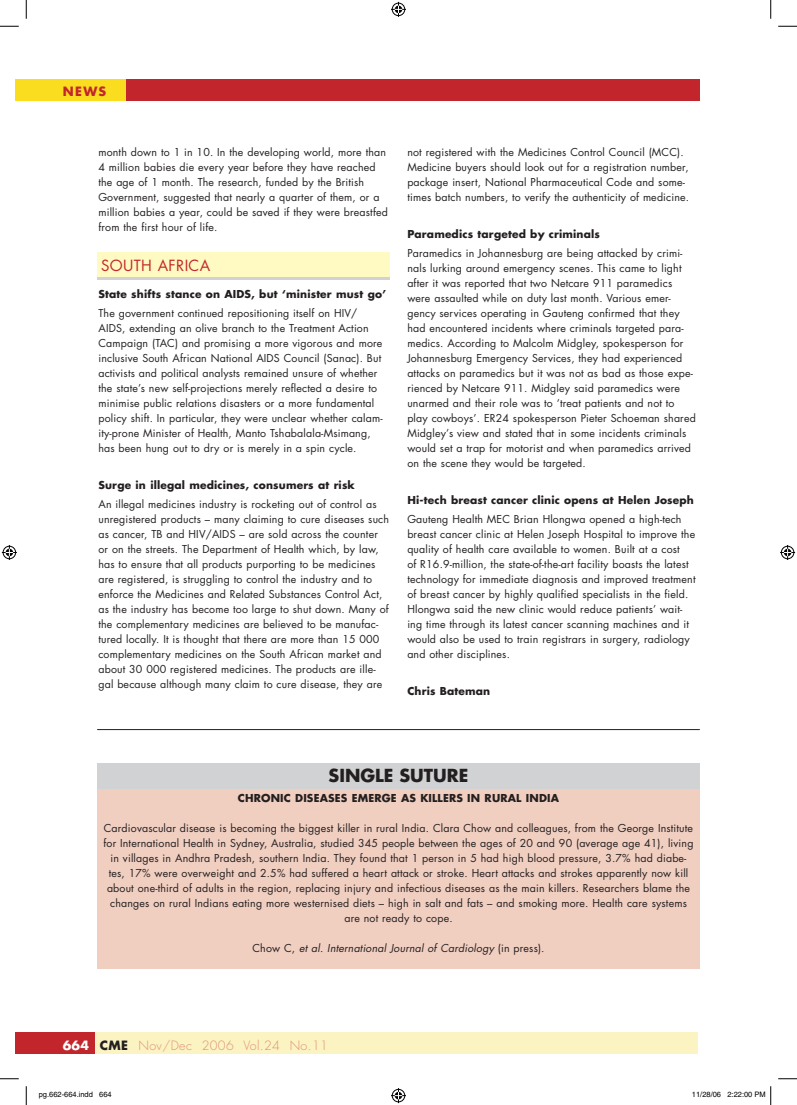
<style>
.page{position:relative;width:797px;height:1105px;background:#fff}
.page>*{position:absolute;margin:0;border:0;box-sizing:border-box;transform-origin:0 0}
.t1{font:700 17.5px "Futura";color:#231f20}
.t2{font:15px "Futura";letter-spacing:.025em;color:#c2262c}
.t3{font:300 12.5px "Futura";letter-spacing:.03em;color:#db9079}
.t4{font:700 12.5px "Futura";color:#c2262c}
.t5{font:10.62px/15px "Futura";letter-spacing:.015em;color:#231f20}
.t6{font:700 10.62px "Futura";letter-spacing:.015em;color:#231f20}
.t7{font:italic 10.62px "Futura";letter-spacing:.015em;color:#231f20}
.t8{font:7.5px "Helvetica";color:#000}
.s1{font-style:normal}
.s2{font-weight:700;color:#fff}
.s3{font-weight:700;color:#231f20}
</style>
<div class="page">
<div style="left:22px;top:1033px;width:676px;height:21px;background:#fcf3c2"></div>
<div style="left:16px;top:1033px;width:79px;height:21px;background:#c2262c"></div>
<div style="left:16px;top:79px;width:683px;height:22px;background:#c2262c"></div>
<div style="left:16px;top:79px;width:109px;height:22px;background:#fadd1f"></div>
<svg style="left:98px;top:276px;width:292px;height:4px"></svg>
<div style="left:98px;top:252px;width:292px;height:24px;background:#fffac1"></div>
<hr style="left:97px;top:729px;width:602px;height:1px;background:#231f20">
<div style="left:97px;top:787px;width:602px;height:182px;background:#f0cec0"></div>
<div style="left:97px;top:764px;width:602px;height:25px;background:#d1d2d4"></div>
<svg style="left:0;top:25px;width:19px;height:2px"></svg>
<svg style="left:778px;top:25px;width:19px;height:2px"></svg>
<svg style="left:0;top:1078px;width:19px;height:1px"></svg>
<svg style="left:778px;top:1078px;width:19px;height:1px"></svg>
<svg style="left:25px;top:0;width:2px;height:19px"></svg>
<svg style="left:25px;top:1086px;width:2px;height:19px"></svg>
<svg style="left:770px;top:0;width:1px;height:19px"></svg>
<svg style="left:391px;top:2px;width:15px;height:15px"></svg>
<svg style="left:391px;top:1088px;width:15px;height:15px"></svg>
<svg style="left:2px;top:545px;width:15px;height:15px"></svg>
<svg style="left:780px;top:545px;width:15px;height:15px"></svg>
<svg style="left:770px;top:1086px;width:1px;height:19px"></svg>
<p class="t4" style="left:63px;top:83px;width:45px">NEWS</p>
<p class="t5" style="left:98px;top:145px;width:291px">month down to 1 in 10. In the developing world, more than 4 million babies die every year before they have reached the age of 1 month. The research, funded by the British Government, suggested that nearly a quarter of them, or a million babies a year, could be saved if they were breastfed from the first hour of life.</p>
<h2 class="t2" style="left:101px;top:255px;width:100px">SOUTH africa</h2>
<p class="t6" style="left:98px;top:287px;width:289px">State shifts stance on AIDS, but ‘minister must go’</p>
<p class="t5" style="left:98px;top:305px;width:286px">The government continued repositioning itself on HIV/ AIDS, extending an olive branch to the Treatment Action Campaign (TAC) and promising a more vigorous and more inclusive South African National AIDS Council (Sanac). But activists and political analysts remained unsure of whether the state’s new self-projections merely reflected a desire to minimise public relations disasters or a more fundamental policy shift. In particular, they were unclear whether calam&shy;ity-prone Minister of Health, Manto Tshabalala-Msimang, has been hung out to dry or is merely in a spin cycle.</p>
<p class="t6" style="left:98px;top:478px;width:258px">Surge in illegal medicines, consumers at risk</p>
<p class="t5" style="left:98px;top:496px;width:292px">An illegal medicines industry is rocketing out of control as unregistered products – many claiming to cure diseases such as cancer, TB and HIV/AIDS – are sold across the counter or on the streets. The Department of Health which, by law, has to ensure that all products purporting to be medicines are registered, is struggling to control the industry and to enforce the Medicines and Related Substances Control Act, as the industry has become too large to shut down. Many of the complementary medicines are believed to be manufac&shy;tured locally. It is thought that there are more than 15 000 complementary medicines on the South African market and about 30 000 registered medicines. The products are ille&shy;gal because although many claim to cure disease, they are</p>
<p class="t5" style="left:407px;top:145px;width:283px">not registered with the Medicines Control Council (MCC).<br>Medicine buyers should look out for a registration number, package insert, National Pharmaceutical Code and some&shy;times batch numbers, to verify the authenticity of medicine.</p>
<p class="t6" style="left:407px;top:227px;width:194px">Paramedics targeted by criminals</p>
<p class="t5" style="left:407px;top:245px;width:290px">Paramedics in Johannesburg are being attacked by crimi&shy;nals lurking around emergency scenes. This came to light after it was reported that two Netcare 911 paramedics were assaulted while on duty last month. Various emer&shy;gency services operating in Gauteng confirmed that they had encountered incidents where criminals targeted para&shy;medics. According to Malcolm Midgley, spokesperson for Johannesburg Emergency Services, they had experienced attacks on paramedics but it was not as bad as those expe&shy;rienced by Netcare 911. Midgley said paramedics were unarmed and their role was to ‘treat patients and not to play cowboys’. ER24 spokesperson Pieter Schoeman shared Midgley’s view and stated that in some incidents criminals would set a trap for motorist and when paramedics arrived on the scene they would be targeted.</p>
<p class="t6" style="left:407px;top:493px;width:288px">Hi-tech breast cancer clinic opens at Helen Joseph</p>
<p class="t5" style="left:407px;top:511px;width:290px">Gauteng Health MEC Brian Hlongwa opened a high-tech breast cancer clinic at Helen Joseph Hospital to improve the quality of health care available to women. Built at a cost<br>of R16.9-million, the state-of-the-art facility boasts the latest technology for immediate diagnosis and improved treatment of breast cancer by highly qualified specialists in the field.<br>Hlongwa said the new clinic would reduce patients’ wait&shy;ing time through its latest cancer scanning machines and it would also be used to train registrars in surgery, radiology and other disciplines.</p>
<p class="t6" style="left:407px;top:683px;width:84px">Chris Bateman</p>
<h1 class="t1" style="left:328px;top:763px;width:12px">single</h1>
<h1 class="t1" style="left:399px;top:763px;width:46px">suture</h1>
<p class="t6" style="left:238px;top:791px;width:322px">CHRONIC DISEASES EMERGE AS KILLERS IN RURAL INDIA</p>
<p class="t5" style="left:103px;top:821px;width:591px;text-align:center">Cardiovascular disease is becoming the biggest killer in rural India. Clara Chow and colleagues, from the George I nstitute for International Health in Sydney, Australia, studied 345 people between the ages of 20 and 90 (average age 41), living in villages in Andhra Pradesh, southern India. They found that 1 person in 5 had high blood pressure, 3.7% had diabe&shy;tes, 17% were overweight and 2.5% had suffered a heart attack or stroke. Heart attacks and strokes apparently now kill about one-third of adults in the region, replacing injury and infectious diseases as the main killers. Researchers blame the changes on rural Indians eating more westernised diets – high in salt and fats – and smoking more. Health care systems are not ready to cope.</p>
<p class="t7" style="left:252px;top:941px;width:293px"><span class="s1">Chow C,</span> et al<span class="s1">.</span> International Journal of Cardiology <span class="s1">(in press).</span></p>
<p class="t3" style="left:63px;top:1037px;width:267px"><span class="s2">664</span> <span class="s3">CME</span> Nov/Dec 2006 Vol.24 No.11</p>
<p class="t8" style="left:39px;top:1090px;width:74px">pg.662-664.indd 664</p>
<p class="t8" style="left:692px;top:1090px;width:75px">11/28/06 2:22:00 PM</p>
</div>
